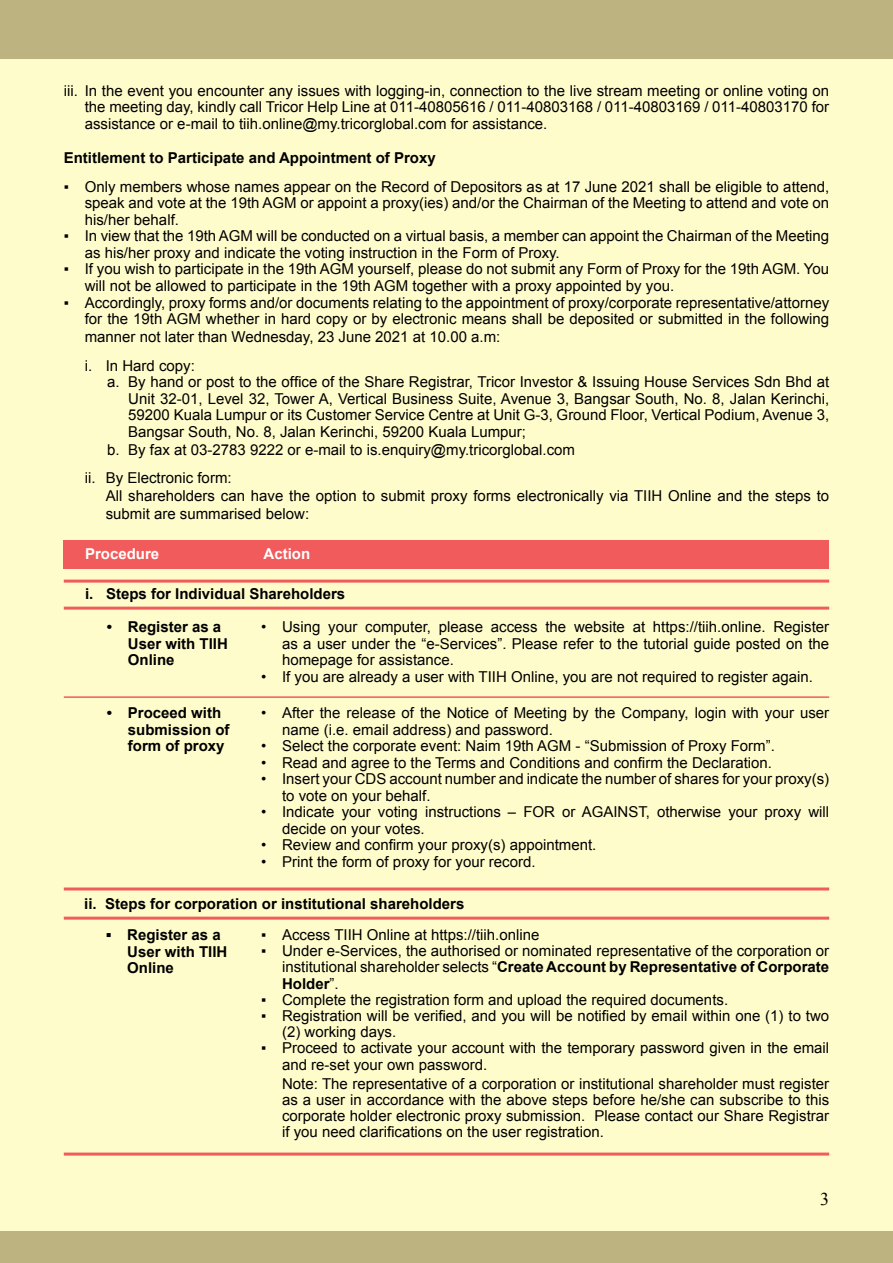
<style>
.page{position:relative;width:893px;height:1263px;background:#fff}
.page>*{position:absolute;margin:0;border:0;box-sizing:border-box;transform-origin:0 0}
.t1{font:18px "Times New Roman";color:#000}
.t2{font:15px/16.5px "Arial";color:#000}
.t3{font:700 15px/16.5px "Arial";color:#000}
.t4{font:700 15px "Arial";color:#fff}
.s1{font-weight:700}
</style>
<div class="page">
<div style="left:0;top:13px;width:893px;height:1250px;background:#fffccc"></div>
<div style="left:0;top:0;width:893px;height:58px;background:#bdb380"></div>
<div style="left:0;top:1231px;width:893px;height:32px;background:#bdb380"></div>
<div style="left:64px;top:540px;width:765px;height:29px;background:#f15b5b"></div>
<hr style="left:64px;top:580px;width:765px;height:3px;background:#f15b5b">
<hr style="left:64px;top:607px;width:765px;height:3px;background:#f15b5b">
<hr style="left:64px;top:696px;width:765px;height:2px;background:#f15b5b">
<hr style="left:64px;top:917px;width:765px;height:3px;background:#f15b5b">
<hr style="left:64px;top:1152px;width:765px;height:3px;background:#f15b5b">
<hr style="left:64px;top:887px;width:765px;height:3px;background:#f15b5b">
<p class="t2" style="left:85px;top:83px;width:746px;text-align:justify;text-indent:-21px">iii. In the event you encounter any issues with logging-in, connection to the live stream meeting or online voting on the meeting day, kindly call Tricor Help Line at 011-40805616 / 011-40803168 / 011-40803169 / 011-40803170 for assistance or e-mail to tiih.online@my.tricorglobal.com for assistance.</p>
<p class="t3" style="left:64px;top:150px;width:373px">Entitlement to Participate and Appointment of Proxy</p>
<p class="t2" style="left:85px;top:179px;width:746px;text-align:justify;text-indent:-21px">▪ Only members whose names appear on the Record of Depositors as at 17 June 2021 shall be eligible to attend, speak and vote at the 19th AGM or appoint a proxy(ies) and/or the Chairman of the Meeting to attend and vote on his/her behalf.</p>
<p class="t2" style="left:85px;top:228px;width:746px;text-indent:-21px">▪ In view that the 19th AGM will be conducted on a virtual basis, a member can appoint the Chairman of the Meeting as his/her proxy and indicate the voting instruction in the Form of Proxy.</p>
<p class="t2" style="left:85px;top:261px;width:746px;text-indent:-21px">▪ If you wish to participate in the 19th AGM yourself, please do not submit any Form of Proxy for the 19th AGM. You will not be allowed to participate in the 19th AGM together with a proxy appointed by you.</p>
<p class="t2" style="left:64px;top:294px;width:767px;text-align:right">▪ Accordingly, proxy forms and/or documents relating to the appointment of proxy/corporate representative/attorney for the 19th AGM whether in hard copy or by electronic means shall be deposited or submitted in the following</p>
<p class="t2" style="left:85px;top:323px;width:417px;line-height:28.5px">manner not later than Wednesday, 23 June 2021 at 10.00 a.m: i. In Hard copy:</p>
<p class="t2" style="left:128px;top:374px;width:702px;text-align:justify;text-indent:-21px">a. By hand or post to the office of the Share Registrar, Tricor Investor &amp; Issuing House Services Sdn Bhd at Unit 32-01, Level 32, Tower A, Vertical Business Suite, Avenue 3, Bangsar South, No. 8, Jalan Kerinchi, 59200 Kuala Lumpur or its Customer Service Centre at Unit G-3, Ground Floor, Vertical Podium, Avenue 3, Bangsar South, No. 8, Jalan Kerinchi, 59200 Kuala Lumpur;</p>
<p class="t2" style="left:85px;top:435px;width:492px;line-height:28.5px;text-indent:23px">b. By fax at 03-2783 9222 or e-mail to is.enquiry@my.tricorglobal.com ii. By Electronic form:</p>
<p class="t2" style="left:106px;top:487px;width:725px;line-height:18px">All shareholders can have the option to submit proxy forms electronically via TIIH Online and the steps to submit are summarised below:</p>
<p class="t4" style="left:85px;top:544px;width:76px">Procedure</p>
<p class="t4" style="left:264px;top:544px;width:48px">Action</p>
<p class="t3" style="left:85px;top:586px;width:262px">i. Steps for Individual Shareholders</p>
<p class="t3" style="left:128px;top:619px;width:102px;text-indent:-21px">• Register as a<br>User with TIIH<br>Online</p>
<p class="t3" style="left:128px;top:705px;width:103px;text-indent:-21px">• Proceed with submission of form of proxy</p>
<p class="t2" style="left:282px;top:619px;width:549px;text-align:justify;text-indent:-21px">• Using your computer, please access the website at https://tiih.online. Register as a user under the “e-Services”. Please refer to the tutorial guide posted on the homepage for assistance.</p>
<p class="t2" style="left:261px;top:668px;width:553px">• If you are already a user with TIIH Online, you are not required to register again.</p>
<p class="t2" style="left:282px;top:705px;width:549px;text-indent:-21px">• After the release of the Notice of Meeting by the Company, login with your user name (i.e. email address) and password.</p>
<p class="t2" style="left:261px;top:738px;width:515px">• Select the corporate event: Naim 19th AGM - “Submission of Proxy Form”.</p>
<p class="t2" style="left:261px;top:755px;width:512px">• Read and agree to the Terms and Conditions and confirm the Declaration.</p>
<p class="t2" style="left:282px;top:771px;width:549px;text-indent:-21px">• Insert your CDS account number and indicate the number of shares for your proxy(s) to vote on your behalf.</p>
<p class="t2" style="left:282px;top:804px;width:549px;text-indent:-21px">• Indicate your voting instructions – FOR or AGAINST, otherwise your proxy will decide on your votes.</p>
<p class="t2" style="left:261px;top:837px;width:337px">• Review and confirm your proxy(s) appointment.</p>
<p class="t2" style="left:261px;top:854px;width:276px">• Print the form of proxy for your record.</p>
<p class="t3" style="left:84px;top:896px;width:382px">ii. Steps for corporation or institutional shareholders</p>
<p class="t2" style="left:261px;top:927px;width:280px">▪ Access TIIH Online at https://tiih.online</p>
<p class="t2" style="left:282px;top:943px;width:549px;text-align:justify;text-indent:-21px">▪ Under e-Services, the authorised or nominated representative of the corporation or institutional shareholder selects “<span class="s1">Create Account by Representative of Corporate Holder</span>”.</p>
<p class="t2" style="left:261px;top:991px;width:469px">▪ Complete the registration form and upload the required documents.</p>
<p class="t2" style="left:282px;top:1008px;width:549px;text-indent:-21px">▪ Registration will be verified, and you will be notified by email within one (1) to two (2) working days.</p>
<p class="t2" style="left:282px;top:1040px;width:549px;text-indent:-21px">▪ Proceed to activate your account with the temporary password given in the email and re-set your own password.</p>
<p class="t2" style="left:282px;top:1076px;width:549px;text-align:justify">Note: The representative of a corporation or institutional shareholder must register as a user in accordance with the above steps before he/she can subscribe to this corporate holder electronic proxy submission. Please contact our Share Registrar if you need clarifications on the user registration.</p>
<p class="t3" style="left:127px;top:927px;width:102px;text-indent:-21px">▪ Register as a<br>User with TIIH<br>Online</p>
<p class="t1" style="left:820px;top:1187px;width:10px">3</p>
</div>
